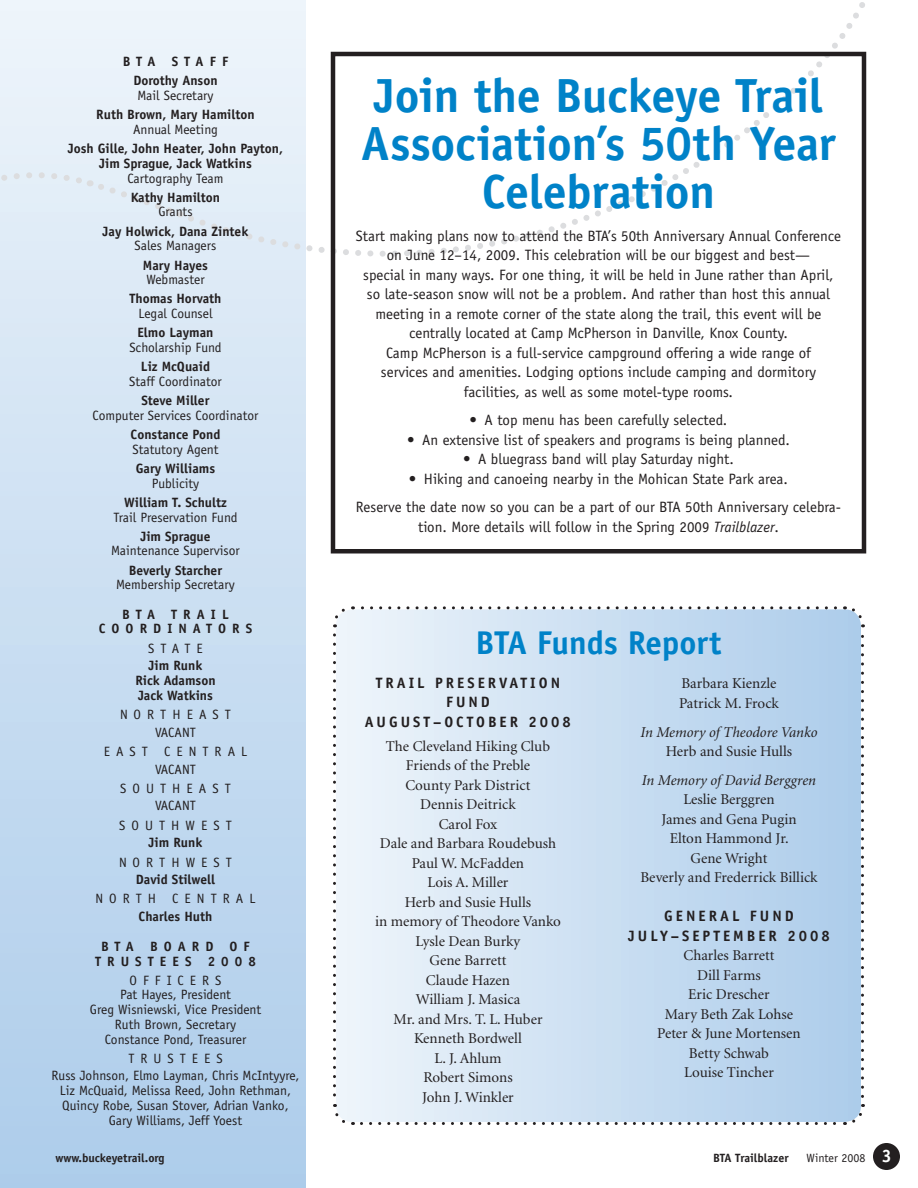
<style>
.page{position:relative;width:918px;height:1188px;background:#fff}
.page>*{position:absolute;margin:0;border:0;box-sizing:border-box;transform-origin:0 0}
.t1{font:700 48px/48px "Officina Sans";letter-spacing:-.01em;color:#0082c8;text-align:center}
.t2{font:700 33px "Officina Sans";color:#0082c8}
.t3{font:15px/19.5px "Officina Sans";color:#231f20;text-align:center}
.t4{font:15px/19.5px "Minion";color:#231f20;text-align:center}
.t5{font:700 15px/19.5px "Officina Sans";letter-spacing:.2em;color:#231f20}
.t6{font:italic 15px "Minion";color:#231f20}
.t7{font:13.5px/17.7px "Officina Sans";color:#231f20}
.t8{font:700 13.5px/14.7px "Officina Sans";color:#231f20}
.t9{font:700 13.5px/14.7px "Officina Sans";letter-spacing:.45em;color:#231f20}
.t10{font:700 12px "Officina Sans";color:#231f20}
.t11{font:12px "Officina Sans";color:#231f20}
.s1{font-style:italic}
</style>
<div class="page">
<div style="left:0;top:0;width:306px;height:1188px;background:linear-gradient(to bottom,#edf4fa,#acccea)"></div>
<div style="left:873px;top:1143px;width:27px;height:27px;background:#231f20;border-radius:50%"></div>
<svg style="left:183px;top:0;width:684px;height:343px"></svg>
<div style="left:0;top:172px;width:182px;height:48px;background:#e3eef8"></div>
<div style="left:331px;top:52px;width:535px;height:502px;border:4px solid #231f20"></div>
<div style="left:334px;top:608px;width:528px;height:516px;background:linear-gradient(to right,#eef5fb,#abcbea);border-radius:18px"></div>
<svg style="left:333px;top:635px;width:20px;height:490px"></svg>
<svg style="left:361px;top:1104px;width:504px;height:21px;background:#cadbeb"></svg>
<svg style="left:844px;top:606px;width:20px;height:490px;background:#aecae5"></svg>
<svg style="left:333px;top:606px;width:503px;height:21px;background:#ceddec"></svg>
<p class="t8" style="left:123px;top:54px;width:51px">BTA Sta</p>
<p class="t8" style="left:133px;top:52px;width:96px;line-height:19.2px;text-indent:76px">f f<br>Dorothy Anson</p>
<p class="t7" style="left:137px;top:87px;width:78px">Mail Secretary</p>
<p class="t8" style="left:96px;top:107px;width:160px">Ruth Brown, Mary H amilton</p>
<p class="t7" style="left:133px;top:121px;width:86px">Annual Meeting</p>
<p class="t8" style="left:68px;top:141px;width:217px;text-align:center">Josh Gille, John H eater, John Payton,<br>Jim Sprague, Jack Watkins</p>
<p class="t7" style="left:127px;top:169px;width:98px">Cartography Team</p>
<p class="t8" style="left:131px;top:190px;width:91px">Kathy H amilton</p>
<p class="t7" style="left:158px;top:203px;width:36px">Grants</p>
<p class="t8" style="left:103px;top:224px;width:147px">Jay H olwick, Dana Zintek</p>
<p class="t7" style="left:135px;top:237px;width:83px">Sales Managers</p>
<p class="t8" style="left:143px;top:257px;width:66px">Mary H ayes</p>
<p class="t7" style="left:146px;top:271px;width:60px">Webmaster</p>
<p class="t8" style="left:129px;top:291px;width:94px">Thomas H orvath</p>
<p class="t7" style="left:138px;top:305px;width:76px">Legal Counsel</p>
<p class="t8" style="left:138px;top:325px;width:77px">Elmo Layman</p>
<p class="t7" style="left:129px;top:339px;width:94px">Scholarship Fund</p>
<p class="t8" style="left:141px;top:359px;width:71px">Liz McQuaid</p>
<p class="t7" style="left:129px;top:373px;width:94px">Staff Coordinator</p>
<p class="t8" style="left:141px;top:393px;width:69px">Steve Miller</p>
<p class="t7" style="left:92px;top:406px;width:168px">Computer Services Coordinator</p>
<p class="t8" style="left:131px;top:427px;width:91px">Constance Pond</p>
<p class="t7" style="left:132px;top:440px;width:88px">Statutory Agent</p>
<p class="t8" style="left:136px;top:461px;width:81px">Gary Williams</p>
<p class="t7" style="left:152px;top:474px;width:49px">Publicity</p>
<p class="t8" style="left:124px;top:495px;width:104px">William T. Schultz</p>
<p class="t7" style="left:113px;top:508px;width:126px">Trail Preservation Fund</p>
<p class="t8" style="left:140px;top:529px;width:72px">Jim Sprague</p>
<p class="t7" style="left:111px;top:542px;width:130px">Maintenance Supervisor</p>
<p class="t8" style="left:129px;top:563px;width:95px">Beverly Starcher</p>
<p class="t7" style="left:116px;top:576px;width:120px">Membership Secretary</p>
<p class="t8" style="left:99px;top:607px;width:97px;text-indent:23px">BTA Trail<br>C oordi</p>
<p class="t8" style="left:178px;top:621px;width:28px">n ator</p>
<p class="t8" style="left:246px;top:621px;width:8px">s</p>
<p class="t7" style="left:148px;top:639px;width:24px">S tate</p>
<p class="t8" style="left:135px;top:658px;width:82px;text-align:center">Jim Runk<br>Rick Adamson<br>Jack Watkins</p>
<p class="t7" style="left:155px;top:706px;width:42px;text-indent:-35px">Northeast<br>VACANT</p>
<p class="t7" style="left:104px;top:742px;width:24px">E ast</p>
<p class="t7" style="left:164px;top:742px;width:25px">C entra</p>
<p class="t7" style="left:241px;top:742px;width:7px">l</p>
<p class="t7" style="left:120px;top:759px;width:77px;line-height:19.2px;text-indent:35px">VACANT<br>Southeast</p>
<p class="t7" style="left:119px;top:796px;width:54px;line-height:19.2px;text-align:right">Vacant<br>Southwest</p>
<p class="t8" style="left:149px;top:835px;width:55px">Jim Runk</p>
<p class="t7" style="left:119px;top:853px;width:41px">Northwest</p>
<p class="t8" style="left:136px;top:872px;width:81px">David Stilwell</p>
<p class="t7" style="left:96px;top:890px;width:39px">North</p>
<p class="t7" style="left:172px;top:890px;width:25px">C entra</p>
<p class="t7" style="left:249px;top:890px;width:7px">l</p>
<p class="t8" style="left:139px;top:909px;width:75px">Charles H uth</p>
<p class="t8" style="left:101px;top:939px;width:76px">BTA Board</p>
<p class="t9" style="left:95px;top:939px;width:162px;text-indent:135px">o f<br>Tr ustees 2008</p>
<p class="t7" style="left:129px;top:971px;width:13px">Officers</p>
<p class="t7" style="left:120px;top:986px;width:112px">Pat Hayes, President</p>
<p class="t7" style="left:90px;top:1001px;width:173px">Greg Wisniewski, Vice President</p>
<p class="t7" style="left:115px;top:1015px;width:123px">Ruth Brown, Secretary</p>
<p class="t7" style="left:105px;top:1030px;width:143px">Constance Pond, Treasurer</p>
<p class="t7" style="left:52px;top:1049px;width:249px;text-indent:77px">Tr ustees<br>Russ Johnson, Elmo Layman, Chris McIntyyre,</p>
<p class="t7" style="left:60px;top:1083px;width:233px;line-height:14.7px;text-align:center">Liz McQuaid, Melissa Reed, John Rethman,<br>Quincy Robe, Susan Stover, Adrian Vanko,<br>Gary Williams, Jeff Yoest</p>
<h1 class="t1" style="left:361px;top:71px;width:476px">Join the Buckeye Trail<br>Association’s 50th Year<br>Celebration</h1>
<p class="t3" style="left:356px;top:226px;width:487px">Start making plans now to attend the BTA’s 50th Anniversary Annual Conference on June 12–14, 2009. This celebration will be our biggest and best—<br>special in many ways. For one thing, it will be held in June rather than April, so late-season snow will not be a problem. And rather than host this annual meeting in a remote corner of the state along the trail, this event will be centrally located at Camp McPherson in -Danville, Knox County.<br>Camp McPherson is a full-service campground offering a wide range of<br>services and amenities. Lodging options include camping and dormitory facilities, as well as some motel-type rooms.</p>
<p class="t3" style="left:470px;top:410px;width:259px">• A top menu has been carefully selected.</p>
<p class="t3" style="left:407px;top:430px;width:384px">• An extensive list of speakers and programs is being planned.</p>
<p class="t3" style="left:463px;top:449px;width:272px">• A bluegrass band will play Saturday night.</p>
<p class="t3" style="left:356px;top:464px;width:487px;line-height:28.5px">• Hiking and canoeing nearby in the Mohican State Park area.<br>Reserve the date now so you can be a part of our BTA 50th Anniversary celebra-</p>
<p class="t3" style="left:418px;top:517px;width:362px">tion. More details will follow in the Spring 2009 <span class="s1">Trailblazer</span>.</p>
<h2 class="t2" style="left:475px;top:622px;width:248px">BTA Funds Report</h2>
<p class="t5" style="left:376px;top:673px;width:21px">Trail</p>
<p class="t5" style="left:435px;top:673px;width:64px">Pr eservatio</p>
<p class="t5" style="left:551px;top:673px;width:11px">n</p>
<p class="t5" style="left:365px;top:692px;width:125px;text-indent:81px">Fund<br>August–Octob</p>
<p class="t5" style="left:500px;top:712px;width:73px">er 2008</p>
<p class="t4" style="left:375px;top:737px;width:187px">The Cleveland Hiking Club<br>Friends of the Preble<br>County Park District<br>Dennis Deitrick<br>Carol Fox<br>Dale and Barbara Roudebush<br>Paul W. McFadden<br>Lois A. Miller<br>Herb and Susie Hulls<br>in memory of Theodore Vanko<br>Lysle Dean Burky<br>Gene Barrett<br>Claude Hazen<br>William J. Masica<br>Mr. and Mrs. T. L. Huber<br>Kenneth Bordwell<br>L. J. Ahlum<br>Robert Simons<br>John J. Winkler</p>
<p class="t4" style="left:679px;top:675px;width:102px;text-align:left">Barbara Kienzle<br>Patrick M. Frock</p>
<p class="t6" style="left:640px;top:724px;width:179px">In Memory of Theodore Vanko</p>
<p class="t4" style="left:666px;top:742px;width:128px">Herb and Susie Hulls</p>
<p class="t6" style="left:642px;top:772px;width:176px">In Memory of David Berggren</p>
<p class="t4" style="left:640px;top:790px;width:179px">Leslie Berggren<br>James and Gena Pugin<br>Elton Hammond Jr.<br>Gene Wright<br>Beverly and Frederrick Billick</p>
<p class="t5" style="left:664px;top:906px;width:56px">General</p>
<p class="t5" style="left:628px;top:906px;width:203px;text-indent:122px">Fund<br>July –Sept emb er 2008</p>
<p class="t4" style="left:657px;top:946px;width:145px">Charles Barrett<br>Dill Farms<br>Eric Drescher<br>Mary Beth Zak Lohse<br>Peter &amp; June Mortensen<br>Betty Schwab<br>Louise Tincher</p>
<p class="t10" style="left:56px;top:1151px;width:111px">www.buckeyetrail.org</p>
<p class="t10" style="left:713px;top:1151px;width:77px">BTA Trailblazer</p>
<p class="t11" style="left:807px;top:1151px;width:60px">Winter 2008</p>
</div>
